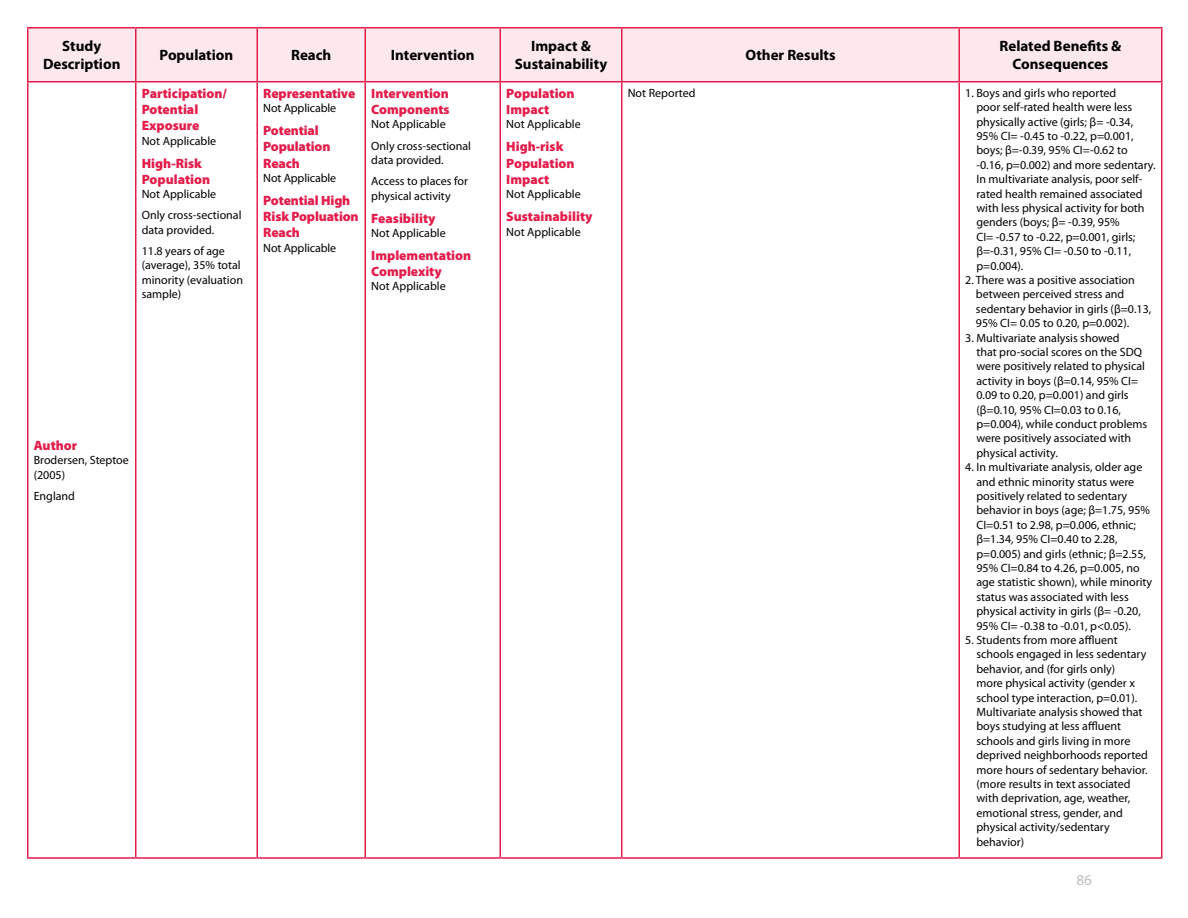
<style>
.page{position:relative;width:1188px;height:918px;background:#fff}
.page>*{position:absolute;margin:0;border:0;box-sizing:border-box;transform-origin:0 0}
.t1{font:700 15px/18px "Myriad Pro";color:#000;text-align:center}
.t2{font:15px "Myriad Pro";color:#bcbec0}
.t3{font:900 13.5px/16.2px "Myriad Pro";color:#e31c4b}
.t4{font:12px/14.4px "Myriad Pro";color:#000}
</style>
<div class="page">
<div style="left:28px;top:28px;width:1133px;height:53px;background:#fce8ed"></div>
<hr style="left:27px;top:28px;width:1px;height:53px;background:#e31c4b">
<hr style="left:27px;top:27px;width:109px;height:1px;background:#e31c4b">
<hr style="left:135px;top:28px;width:1px;height:53px;background:#e31c4b">
<hr style="left:136px;top:27px;width:121px;height:1px;background:#e31c4b">
<hr style="left:256px;top:28px;width:2px;height:53px;background:#e31c4b">
<hr style="left:257px;top:27px;width:108px;height:1px;background:#e31c4b">
<hr style="left:364px;top:28px;width:2px;height:53px;background:#e31c4b">
<hr style="left:365px;top:27px;width:135px;height:1px;background:#e31c4b">
<hr style="left:500px;top:28px;width:1px;height:53px;background:#e31c4b">
<hr style="left:500px;top:27px;width:122px;height:1px;background:#e31c4b">
<hr style="left:621px;top:28px;width:1px;height:53px;background:#e31c4b">
<hr style="left:622px;top:27px;width:337px;height:1px;background:#e31c4b">
<hr style="left:958px;top:28px;width:2px;height:53px;background:#e31c4b">
<hr style="left:959px;top:27px;width:203px;height:1px;background:#e31c4b">
<hr style="left:1161px;top:28px;width:1px;height:53px;background:#e31c4b">
<hr style="left:27px;top:82px;width:1px;height:775px;background:#e31c4b">
<hr style="left:27px;top:81px;width:109px;height:1px;background:#e31c4b">
<hr style="left:27px;top:857px;width:109px;height:2px;background:#e31c4b">
<hr style="left:135px;top:82px;width:1px;height:775px;background:#e31c4b">
<hr style="left:136px;top:81px;width:121px;height:1px;background:#e31c4b">
<hr style="left:136px;top:857px;width:121px;height:2px;background:#e31c4b">
<hr style="left:256px;top:82px;width:2px;height:775px;background:#e31c4b">
<hr style="left:257px;top:81px;width:108px;height:1px;background:#e31c4b">
<hr style="left:257px;top:857px;width:108px;height:2px;background:#e31c4b">
<hr style="left:364px;top:82px;width:2px;height:775px;background:#e31c4b">
<hr style="left:365px;top:81px;width:135px;height:1px;background:#e31c4b">
<hr style="left:365px;top:857px;width:135px;height:2px;background:#e31c4b">
<hr style="left:500px;top:82px;width:1px;height:775px;background:#e31c4b">
<hr style="left:500px;top:81px;width:122px;height:1px;background:#e31c4b">
<hr style="left:500px;top:857px;width:122px;height:2px;background:#e31c4b">
<hr style="left:621px;top:82px;width:1px;height:775px;background:#e31c4b">
<hr style="left:622px;top:81px;width:337px;height:1px;background:#e31c4b">
<hr style="left:622px;top:857px;width:337px;height:2px;background:#e31c4b">
<hr style="left:958px;top:82px;width:2px;height:775px;background:#e31c4b">
<hr style="left:959px;top:81px;width:203px;height:1px;background:#e31c4b">
<hr style="left:959px;top:857px;width:203px;height:2px;background:#e31c4b">
<hr style="left:1161px;top:82px;width:1px;height:775px;background:#e31c4b">
<p class="t1" style="left:43px;top:37px;width:79px">Study<br>Description</p>
<p class="t1" style="left:160px;top:46px;width:75px">Population</p>
<p class="t1" style="left:291px;top:46px;width:42px">Reach</p>
<p class="t1" style="left:391px;top:46px;width:85px">Intervention</p>
<p class="t1" style="left:515px;top:37px;width:94px">Impact &amp;<br>Sustainability</p>
<p class="t1" style="left:745px;top:46px;width:92px">Other Results</p>
<p class="t1" style="left:1000px;top:37px;width:123px">Related Benefits &amp;<br>Consequences</p>
<p class="t3" style="left:142px;top:85px;width:87px">Participation/<br>Potential<br>Exposure</p>
<p class="t4" style="left:142px;top:133px;width:76px">Not Applicable</p>
<p class="t3" style="left:142px;top:154px;width:70px">High-Risk<br>Population</p>
<p class="t4" style="left:142px;top:183px;width:101px;line-height:21.1px">Not Applicable<br>Only cross-sectional</p>
<p class="t4" style="left:142px;top:219px;width:85px;line-height:21.1px">data provided.<br>11.8 years of age</p>
<p class="t4" style="left:142px;top:258px;width:103px">(average), 35% total minority (evaluation sample)</p>
<p class="t3" style="left:263px;top:85px;width:94px">Representative</p>
<p class="t4" style="left:263px;top:101px;width:74px">Not Applicable</p>
<p class="t3" style="left:263px;top:122px;width:69px">Potential<br>Population<br>Reach</p>
<p class="t4" style="left:263px;top:171px;width:74px">Not Applicable</p>
<p class="t3" style="left:263px;top:192px;width:97px">Potential High<br>Risk Popluation<br>Reach</p>
<p class="t4" style="left:263px;top:240px;width:74px">Not Applicable</p>
<p class="t3" style="left:371px;top:85px;width:80px">Intervention<br>Components</p>
<p class="t4" style="left:371px;top:114px;width:101px;line-height:21.1px">Not Applicable<br>Only cross-sectional</p>
<p class="t4" style="left:371px;top:149px;width:98px;line-height:21.1px">data provided.<br>Access to places for</p>
<p class="t4" style="left:371px;top:188px;width:81px">physical activity</p>
<p class="t3" style="left:371px;top:209px;width:66px">Feasibility</p>
<p class="t4" style="left:371px;top:226px;width:76px">Not Applicable</p>
<p class="t3" style="left:371px;top:247px;width:101px">Implementation<br>Complexity</p>
<p class="t4" style="left:371px;top:279px;width:76px">Not Applicable</p>
<p class="t3" style="left:34px;top:437px;width:45px">Author</p>
<p class="t4" style="left:34px;top:453px;width:97px">Brodersen, Steptoe (2005)</p>
<p class="t4" style="left:34px;top:488px;width:43px">England</p>
<p class="t3" style="left:506px;top:85px;width:70px">Population<br>Impact</p>
<p class="t4" style="left:506px;top:117px;width:76px">Not Applicable</p>
<p class="t3" style="left:506px;top:138px;width:70px">High-risk<br>Population<br>Impact</p>
<p class="t4" style="left:506px;top:187px;width:76px">Not Applicable</p>
<p class="t3" style="left:506px;top:208px;width:88px">Sustainability</p>
<p class="t4" style="left:506px;top:224px;width:76px">Not Applicable</p>
<p class="t4" style="left:628px;top:85px;width:69px">Not Reported</p>
<p class="t4" style="left:976px;top:85px;width:181px;text-indent:-11px">1. Boys and girls who reported<br>poor self-rated health were less physically active (girls; β= -0.34,<br>95% CI= -0.45 to -0.22, p=0.001, boys; β=-0.39, 95% CI=-0.62 to -0.16, p=0.002) and more sedentary.<br>In multivariate analysis, poor self&shy;rated health remained associated with less physical activity for both genders (boys; β= -0.39, 95%<br>CI= -0.57 to -0.22, p=0.001, girls; β=-0.31, 95% CI= -0.50 to -0.11, p=0.004).</p>
<p class="t4" style="left:976px;top:273px;width:177px;text-indent:-11px">2. There was a positive association between perceived stress and sedentary behavior in girls (β=0.13, 95% CI= 0.05 to 0.20, p=0.002).</p>
<p class="t4" style="left:976px;top:330px;width:172px;text-indent:-11px">3. Multivariate analysis showed<br>that pro-social scores on the SDQ were positively related to physical activity in boys (β=0.14, 95% CI=<br>0.09 to 0.20, p=0.001) and girls (β=0.10, 95% CI=0.03 to 0.16, p=0.004), while conduct problems were positively associated with physical activity.</p>
<p class="t4" style="left:976px;top:460px;width:177px;text-indent:-11px">4. In multivariate analysis, older age and ethnic minority status were positively related to sedentary behavior in boys (age; β=1.75, 95% CI=0.51 to 2.98, p=0.006, ethnic; β=1.34, 95% CI=0.40 to 2.28, p=0.005) and girls (ethnic; β=2.55, 95% CI=0.84 to 4.26, p=0.005, no age statistic shown), while minority status was associated with less physical activity in girls (β= -0.20, 95% CI= -0.38 to -0.01, p&lt;0.05).</p>
<p class="t4" style="left:976px;top:633px;width:173px;text-indent:-11px">5. Students from more affluent schools engaged in less sedentary behavior, and (for girls only)<br>more physical activity (gender x school type interaction, p=0.01).<br>Multivariate analysis showed that boys studying at less affluent schools and girls living in more deprived neighborhoods reported more hours of sedentary behavior. (more results in text associated with deprivation, age, weather, emotional stress, gender, and physical activity/sedentary behavior)</p>
<p class="t2" style="left:1077px;top:871px;width:17px">86</p>
</div>
